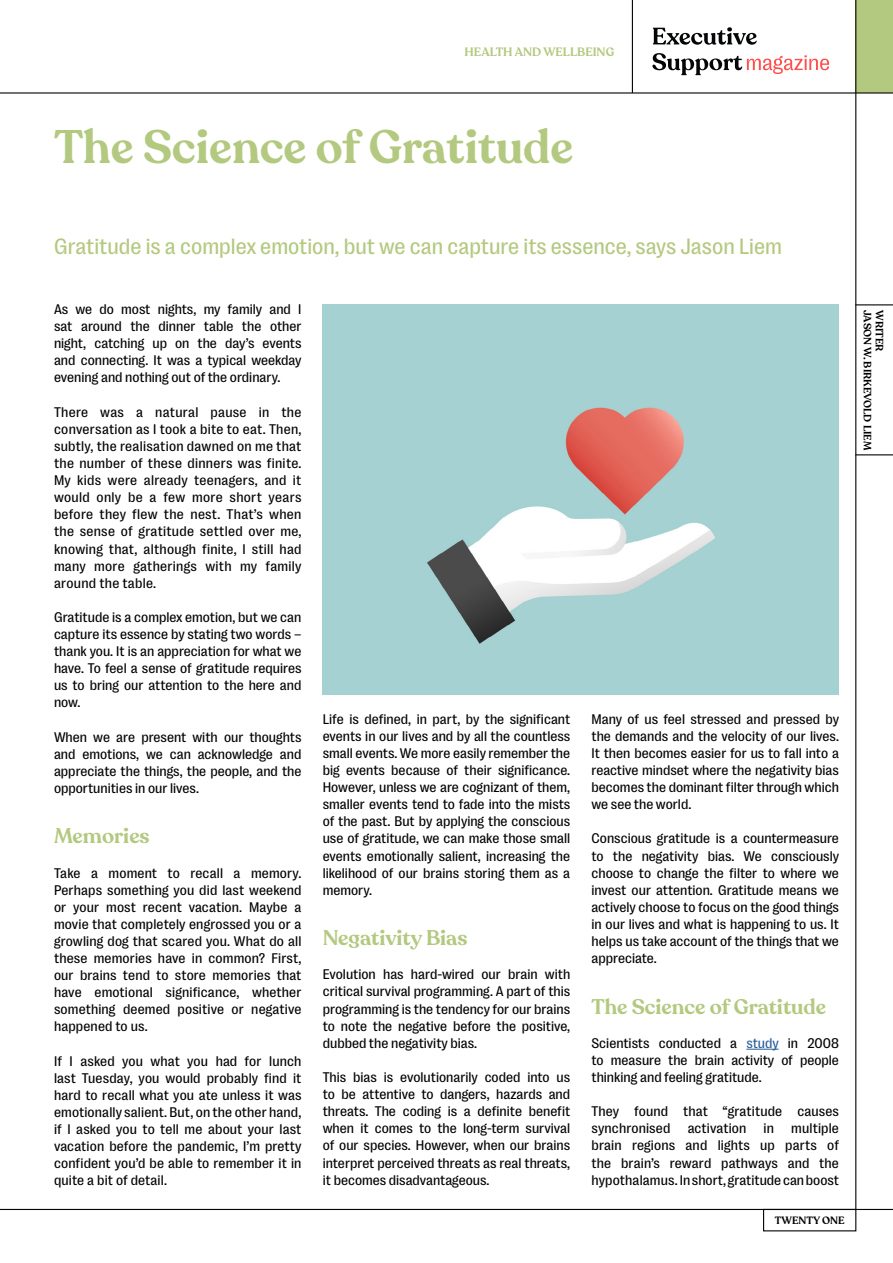
<style>
.page{position:relative;width:893px;height:1263px;background:#fff}
.page>*{position:absolute;margin:0;border:0;box-sizing:border-box;transform-origin:0 0}
.t1{font:600 46.5px "Recoleta";color:#b3c980}
.t2{font:22.5px "Right Grotesk";color:#b3c980}
.t3{font:600 21px "Recoleta";color:#b3c980}
.t4{font:14.25px/17.1px "Right Grotesk";color:#000;text-align:justify}
.t5{font:600 12px "Recoleta";color:#b3c980}
.t6{font:600 10.5px "Recoleta";color:#000}
.s1{color:#275b9b}
</style>
<div class="page">
<svg style="left:856px;top:304px;width:37px;height:151px"></svg>
<div style="left:855px;top:0;width:38px;height:93px;background:#b3c980"></div>
<hr style="left:0;top:92px;width:893px;height:2px;background:#040506">
<hr style="left:0;top:1209px;width:893px;height:1px;background:#040506">
<svg style="left:653px;top:27px;width:104px;height:18px"></svg>
<svg style="left:652px;top:53px;width:177px;height:22px"></svg>
<hr style="left:632px;top:0;width:1px;height:93px;background:#040506">
<hr style="left:855px;top:0;width:1px;height:1209px;background:#040506">
<div style="left:763px;top:1209px;width:93px;height:22px;border:1px solid #040506"></div>
<hr style="left:746px;top:1049px;width:33px;height:1px;background:#275b9b">
<img style="left:323px;top:304px;width:516px;height:390px">
<p class="t5" style="left:465px;top:45px;width:151px">HEALTH AND WELLBEING</p>
<h1 class="t1" style="left:54px;top:118px;width:521px">The Science of Gratitude</h1>
<h2 class="t2" style="left:54px;top:234px;width:729px">Gratitude is a complex emotion, but we can capture its essence, says Jason Liem</h2>
<p class="t4" style="left:54px;top:301px;width:249px">As we do most nights, my family and I sat around the dinner table the other night, catching up on the day’s events and connecting. It was a typical weekday evening and nothing out of the ordinary.</p>
<p class="t4" style="left:54px;top:403px;width:249px">There was a natural pause in the conversation as I took a bite to eat. Then, subtly, the realisation dawned on me that the number of these dinners was finite.<br>My kids were already teenagers, and it would only be a few more short years before they flew the nest. That’s when the sense of gratitude settled over me, knowing that, although finite, I still had many more gatherings with my family around the table.</p>
<p class="t4" style="left:54px;top:608px;width:249px">Gratitude is a complex emotion, but we can capture its essence by stating two words – thank you. It is an appreciation for what we have. To feel a sense of gratitude requires us to bring our attention to the here and now.</p>
<p class="t4" style="left:54px;top:728px;width:249px">When we are present with our thoughts and emotions, we can acknowledge and appreciate the things, the people, and the opportunities in our lives.</p>
<h3 class="t3" style="left:54px;top:823px;width:97px">Memories</h3>
<p class="t4" style="left:54px;top:864px;width:249px">Take a moment to recall a memory.<br>Perhaps something you did last weekend or your most recent vacation. Maybe a movie that completely engrossed you or a growling dog that scared you. What do all these memories have in common? First, our brains tend to store memories that have emotional significance, whether something deemed positive or negative happened to us.</p>
<p class="t4" style="left:54px;top:1052px;width:249px">If I asked you what you had for lunch last Tuesday, you would probably find it hard to recall what you ate unless it was emotionally salient. But, on the other hand, if I asked you to tell me about your last vacation before the pandemic, I’m pretty confident you’d be able to remember it in quite a bit of detail.</p>
<p class="t4" style="left:323px;top:710px;width:249px">Life is defined, in part, by the significant events in our lives and by all the countless small events. We more easily remember the big events because of their significance.<br>However, unless we are cognizant of them, smaller events tend to fade into the mists of the past. But by applying the conscious use of gratitude, we can make those small events emotionally salient, increasing the likelihood of our brains storing them as a memory.</p>
<h3 class="t3" style="left:323px;top:925px;width:146px">Negativity Bias</h3>
<p class="t4" style="left:323px;top:966px;width:249px">Evolution has hard-wired our brain with critical survival programming. A part of this programming is the tendency for our brains to note the negative before the positive, dubbed the negativity bias.</p>
<p class="t4" style="left:323px;top:1068px;width:249px">This bias is evolutionarily coded into us to be attentive to dangers, hazards and threats. The coding is a definite benefit when it comes to the long-term survival of our species. However, when our brains interpret perceived threats as real threats, it becomes disadvantageous.</p>
<p class="t4" style="left:591px;top:710px;width:249px">Many of us feel stressed and pressed by the demands and the velocity of our lives.<br>It then becomes easier for us to fall into a reactive mindset where the negativity bias becomes the dominant filter through which we see the world.</p>
<p class="t4" style="left:591px;top:830px;width:249px">Conscious gratitude is a countermeasure to the negativity bias. We consciously choose to change the filter to where we invest our attention. Gratitude means we actively choose to focus on the good things in our lives and what is happening to us. It helps us take account of the things that we appreciate.</p>
<h3 class="t3" style="left:591px;top:993px;width:236px">The Science of Gratitude</h3>
<p class="t4" style="left:591px;top:1034px;width:249px">Scientists conducted a <span class="s1">study</span> in 2008 to measure the brain activity of people thinking and feeling gratitude.</p>
<p class="t4" style="left:591px;top:1103px;width:249px">They found that “gratitude causes synchronised activation in multiple brain regions and lights up parts of the brain’s reward pathways and the hypothalamus. In short, gratitude can boost</p>
<p class="t6" style="left:775px;top:1214px;width:71px">TWENTY ONE</p>
<p class="t6" style="left:874px;top:310px;width:142px;rotate:90deg">JASON W. BIRKEVOLD LIEM</p>
<p class="t6" style="left:886px;top:310px;width:43px;rotate:90deg">WRITER</p>
</div>
